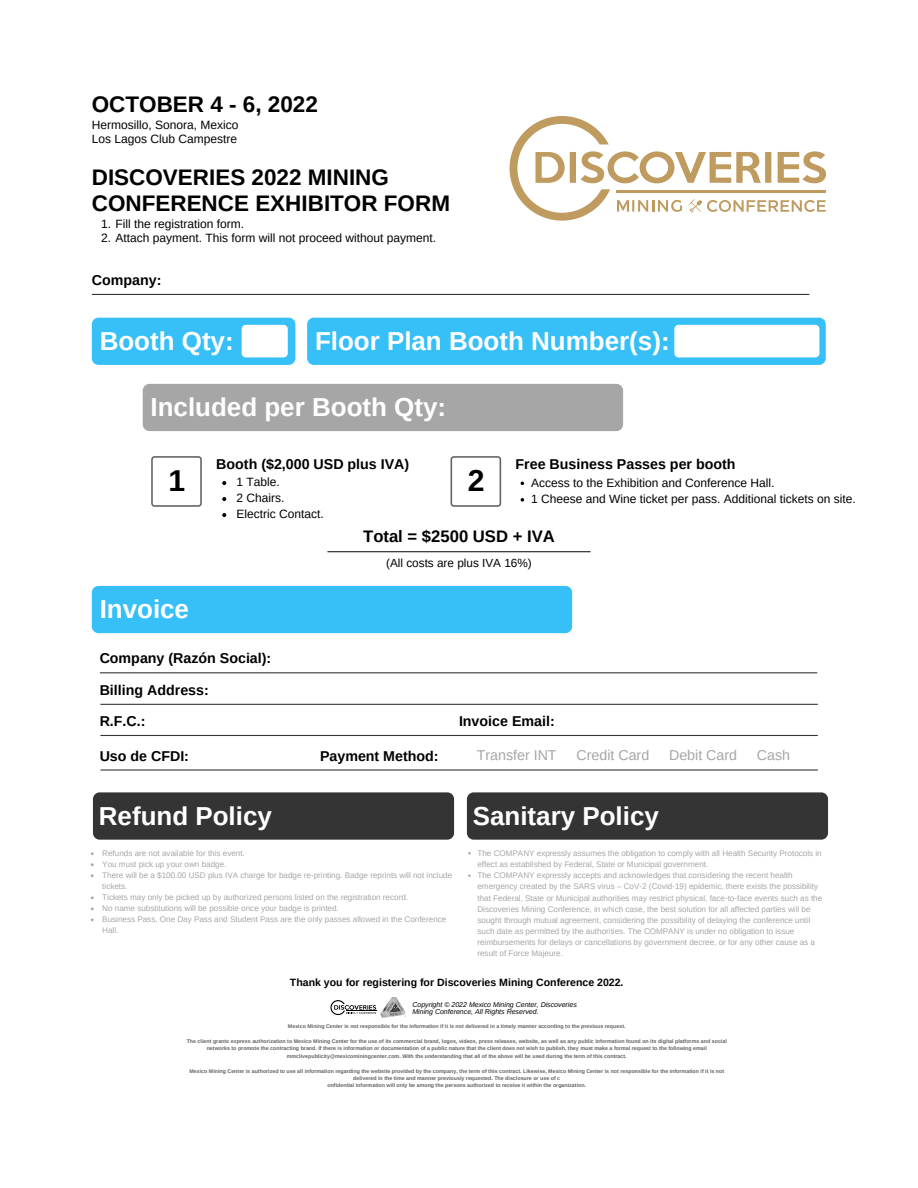
<style>
.page{position:relative;width:918px;height:1188px;background:#fff}
.page>*{position:absolute;margin:0;border:0;box-sizing:border-box;transform-origin:0 0}
.t1{font:700 30.15px "Arimo";color:#000}
.t2{font:700 25.95px "Arimo";color:#fff}
.t3{font:700 22.5px/26px "Arimo";color:#000}
.t4{font:700 16.65px "Arimo";color:#000}
.t5{font:700 14.25px "Arimo";color:#000}
.t6{font:14.25px "Arimo";color:#a6a6a6}
.t7{font:12px "Arimo";color:#000}
.t8{font:11.7px "Arimo";color:#000}
.t9{font:700 10.5px "Arimo";color:#000}
.t10{font:8.1px/11.2px "Arimo";color:#a6a6a6}
.t11{font:italic 7.05px/7.1px "Arimo";color:#000}
.t12{font:700 5.25px/7.4px "Arimo";color:#626262;text-align:center}
</style>
<div class="page">
<svg style="left:510px;top:116px;width:316px;height:105px"></svg>
<svg style="left:92px;top:294px;width:717px;height:1px"></svg>
<div style="left:143px;top:384px;width:480px;height:47px;background:#a6a6a6;border-radius:7px"></div>
<svg style="left:451px;top:456px;width:50px;height:51px"></svg>
<svg style="left:521px;top:498px;width:3px;height:4px"></svg>
<svg style="left:151px;top:456px;width:51px;height:51px"></svg>
<svg style="left:222px;top:481px;width:4px;height:4px"></svg>
<svg style="left:222px;top:497px;width:4px;height:4px"></svg>
<svg style="left:222px;top:513px;width:4px;height:4px"></svg>
<div style="left:307px;top:318px;width:519px;height:47px;background:#36c0f7;border-radius:7px"></div>
<div style="left:674px;top:325px;width:145px;height:32px;background:#fff;border-radius:4px"></div>
<div style="left:92px;top:318px;width:203px;height:47px;background:#36c0f7;border-radius:7px"></div>
<div style="left:242px;top:325px;width:46px;height:32px;background:#fff;border-radius:4px"></div>
<svg style="left:327px;top:551px;width:264px;height:1px"></svg>
<div style="left:92px;top:586px;width:480px;height:47px;background:#36c0f7;border-radius:7px"></div>
<svg style="left:100px;top:672px;width:717px;height:1px"></svg>
<svg style="left:100px;top:735px;width:718px;height:1px"></svg>
<svg style="left:100px;top:769px;width:718px;height:2px"></svg>
<svg style="left:100px;top:704px;width:718px;height:1px"></svg>
<div style="left:93px;top:792px;width:361px;height:48px;background:#343434;border-radius:7px"></div>
<div style="left:467px;top:792px;width:361px;height:48px;background:#343434;border-radius:7px"></div>
<svg style="left:330px;top:1000px;width:46px;height:15px"></svg>
<img style="left:380px;top:998px;width:26px;height:20px">
<p class="t3" style="left:92px;top:91px;width:228px">OCTOBER 4 - 6, 2022</p>
<p class="t7" style="left:92px;top:118px;width:148px">Hermosillo, Sonora, Mexico</p>
<p class="t7" style="left:92px;top:132px;width:147px">Los Lagos Club Campestre</p>
<p class="t3" style="left:92px;top:164px;width:360px">DISCOVERIES 2022 MINING<br>CONFERENCE EXHIBITOR FORM</p>
<p class="t7" style="left:101px;top:217px;width:145px">1. Fill the registration form.</p>
<p class="t7" style="left:101px;top:231px;width:337px">2. Attach payment. This form will not proceed without payment.</p>
<p class="t5" style="left:92px;top:272px;width:71px">Company:</p>
<p class="t2" style="left:100px;top:327px;width:136px">Booth Qty:</p>
<p class="t2" style="left:315px;top:327px;width:356px">Floor Plan Booth Number(s):</p>
<p class="t2" style="left:151px;top:393px;width:297px">Included per Booth Qty:</p>
<p class="t1" style="left:168px;top:464px;width:18px">1</p>
<p class="t5" style="left:216px;top:456px;width:195px">Booth ($2,000 USD plus IVA)</p>
<p class="t7" style="left:237px;top:475px;width:45px">1 Table.</p>
<p class="t7" style="left:237px;top:491px;width:49px">2 Chairs.</p>
<p class="t7" style="left:237px;top:507px;width:89px">Electric Contact.</p>
<p class="t1" style="left:468px;top:464px;width:18px">2</p>
<p class="t5" style="left:516px;top:456px;width:222px">Free Business Passes per booth</p>
<p class="t7" style="left:531px;top:476px;width:245px">Access to the Exhibition and Conference Hall.</p>
<p class="t7" style="left:531px;top:492px;width:326px">1 Cheese and Wine ticket per pass. Additional tickets on site.</p>
<p class="t2" style="left:100px;top:595px;width:91px">Invoice</p>
<p class="t5" style="left:100px;top:650px;width:173px">Company (Razón Social):</p>
<p class="t5" style="left:100px;top:682px;width:111px">Billing Address:</p>
<p class="t4" style="left:363px;top:527px;width:193px">Total = $2500 USD + IVA</p>
<p class="t8" style="left:386px;top:556px;width:147px">(All costs are plus IVA 16%)</p>
<p class="t5" style="left:100px;top:713px;width:47px">R.F.C.:</p>
<p class="t5" style="left:459px;top:713px;width:97px">Invoice Email:</p>
<p class="t5" style="left:100px;top:748px;width:91px">Uso de CFDI:</p>
<p class="t5" style="left:320px;top:748px;width:120px">Payment Method:</p>
<p class="t6" style="left:477px;top:748px;width:81px">Transfer INT</p>
<p class="t6" style="left:576px;top:748px;width:74px">Credit Card</p>
<p class="t6" style="left:669px;top:748px;width:70px">Debit Card</p>
<p class="t6" style="left:757px;top:748px;width:35px">Cash</p>
<p class="t2" style="left:99px;top:802px;width:175px">Refund Policy</p>
<p class="t2" style="left:473px;top:802px;width:188px">Sanitary Policy</p>
<p class="t10" style="left:477px;top:847px;width:346px">The COMPANY expressly assumes the obligation to comply with all Health Security Protocols in effect as established by Federal, State or Municipal government.</p>
<p class="t10" style="left:477px;top:870px;width:346px">The COMPANY expressly accepts and acknowledges that considering the recent health emergency created by the SARS virus – CoV-2 (Covid-19) epidemic, there exists the possibility that Federal, State or Municipal authorities may restrict physical, face-to-face events such as the Discoveries Mining Conference, in which case, the best solution for all affected parties will be sought through mutual agreement, considering the possibility of delaying the conference until such date as permitted by the authorities. The COMPANY is under no obligation to issue reimbursements for delays or cancellations by government decree, or for any other cause as a result of Force Majeure.</p>
<p class="t10" style="left:102px;top:848px;width:144px">Refunds are not available for this event.</p>
<p class="t10" style="left:102px;top:859px;width:126px">You must pick up your own badge.</p>
<p class="t10" style="left:102px;top:870px;width:351px">There will be a $100.00 USD plus IVA charge for badge re-printing. Badge reprints will not include tickets.</p>
<p class="t10" style="left:102px;top:892px;width:307px">Tickets may only be picked up by authorized persons listed on the registration record.</p>
<p class="t10" style="left:102px;top:903px;width:238px">No name substitutions will be possible once your badge is printed.</p>
<p class="t10" style="left:102px;top:914px;width:346px">Business Pass, One Day Pass and Student Pass are the only passes allowed in the Conference<br>Hall.</p>
<p class="t9" style="left:290px;top:976px;width:335px">Thank you for registering for Discoveries Mining Conference 2022.</p>
<p class="t12" style="left:288px;top:1023px;width:339px">Mexico Mining Center is not responsible for the information if it is not delivered in a timely manner according to the previous request.</p>
<p class="t12" style="left:187px;top:1037px;width:542px">The client grants express authorization to Mexico Mining Center for the use of its commercial brand, logos, videos, press releases, website, as well as any public information found on its digital platforms and social networks to promote the contracting brand. If there is information or documentation of a public nature that the client does not wish to publish, they must make a formal request to the following email mmclivepublicity@mexicominingcenter.com. With the understanding that all of the above will be used during the term of this contract.</p>
<p class="t12" style="left:189px;top:1067px;width:536px">Mexico Mining Center is authorized to use all information regarding the website provided by the company, the term of this contract. Likewise, Mexico Mining Center is not responsible for the information if it is not delivered in the time and manner previously requested. The disclosure or use of c</p>
<p class="t12" style="left:327px;top:1082px;width:260px">onfidential information will only be among the persons authorized to receive it within the organization.</p>
<p class="t11" style="left:412px;top:1001px;width:166px">Copyright © 2022 Mexico Mining Center, Discoveries<br>Mining Conference, All Rights Reserved.</p>
</div>
